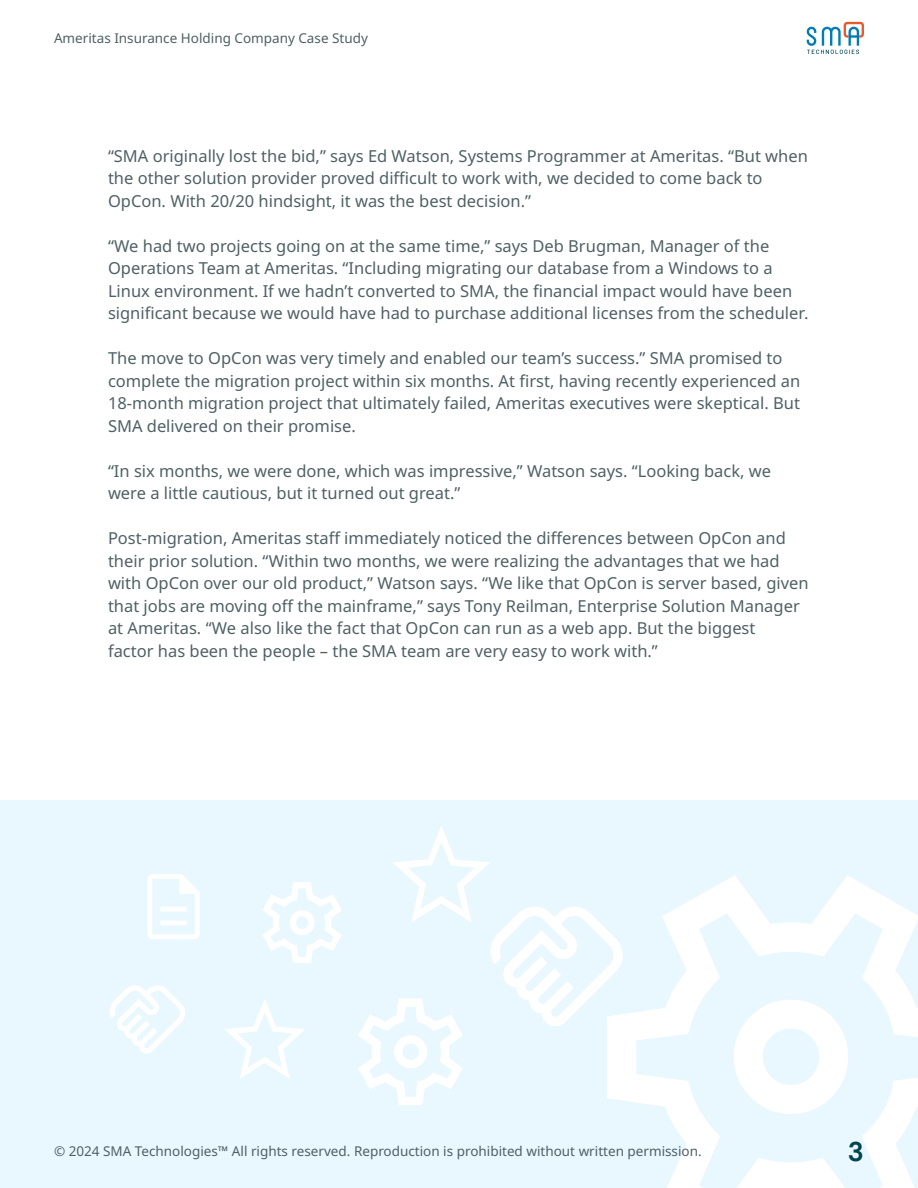
<style>
.page{position:relative;width:918px;height:1188px;background:#fff}
.page>*{position:absolute;margin:0;border:0;box-sizing:border-box;transform-origin:0 0}
.t1{font:700 27px "DM Sans";color:#00454f}
.body_black{font:16.5px/22.5px "Noto Sans";color:#4f6063}
.t2{font:13.5px "Noto Sans";color:#4f6063}
</style>
<div class="page">
<div style="left:0;top:800px;width:918px;height:388px;background:#e9f7fe"></div>
<svg style="left:110px;top:985px;width:75px;height:69px"></svg>
<svg style="left:623px;top:875px;width:295px;height:313px"></svg>
<svg style="left:734px;top:1000px;width:114px;height:114px"></svg>
<svg style="left:262px;top:882px;width:80px;height:81px"></svg>
<svg style="left:147px;top:874px;width:53px;height:65px"></svg>
<svg style="left:358px;top:826px;width:265px;height:279px"></svg>
<svg style="left:225px;top:999px;width:80px;height:79px"></svg>
<svg style="left:806px;top:22px;width:58px;height:32px"></svg>
<p class="t2" style="left:54px;top:29px;width:315px">Ameritas Insurance Holding Company Case Study</p>
<p class="body_black" style="left:108px;top:145px;width:701px">“SMA originally lost the bid,” says Ed Watson, Systems Programmer at Ameritas. “But when the other solution provider proved difficult to work with, we decided to come back to<br>OpCon. With 20/20 hindsight, it was the best decision.”</p>
<p class="body_black" style="left:108px;top:235px;width:702px">“We had two projects going on at the same time,” says Deb Brugman, Manager of the Operations Team at Ameritas. “Including migrating our database from a Windows to a Linux environment. If we hadn’t converted to SMA, the financial impact would have been significant because we would have had to purchase additional licenses from the scheduler.</p>
<p class="body_black" style="left:108px;top:347px;width:694px">The move to OpCon was very timely and enabled our team’s success.” SMA promised to complete the migration project within six months. At first, having recently experienced an 18-month migration project that ultimately failed, Ameritas executives were skeptical. But SMA delivered on their promise.</p>
<p class="body_black" style="left:108px;top:460px;width:665px">“In six months, we were done, which was impressive,” Watson says. “Looking back, we were a little cautious, but it turned out great.”</p>
<p class="body_black" style="left:108px;top:527px;width:702px">Post-migration, Ameritas staff immediately noticed the differences between OpCon and their prior solution. “Within two months, we were realizing the advantages that we had with OpCon over our old product,” Watson says. “We like that OpCon is server based, given that jobs are moving off the mainframe,” says Tony Reilman, Enterprise Solution Manager at Ameritas. “We also like the fact that OpCon can run as a web app. But the biggest</p>
<p class="body_black" style="left:108px;top:640px;width:551px">factor has been the people – the SMA team are very easy to work with.”</p>
<p class="t2" style="left:54px;top:1141px;width:649px">© 2024 SMA Technologies™ All rights reserved. Reproduction is prohibited without written permission.</p>
<h1 class="t1" style="left:848px;top:1134px;width:18px">3</h1>
</div>
